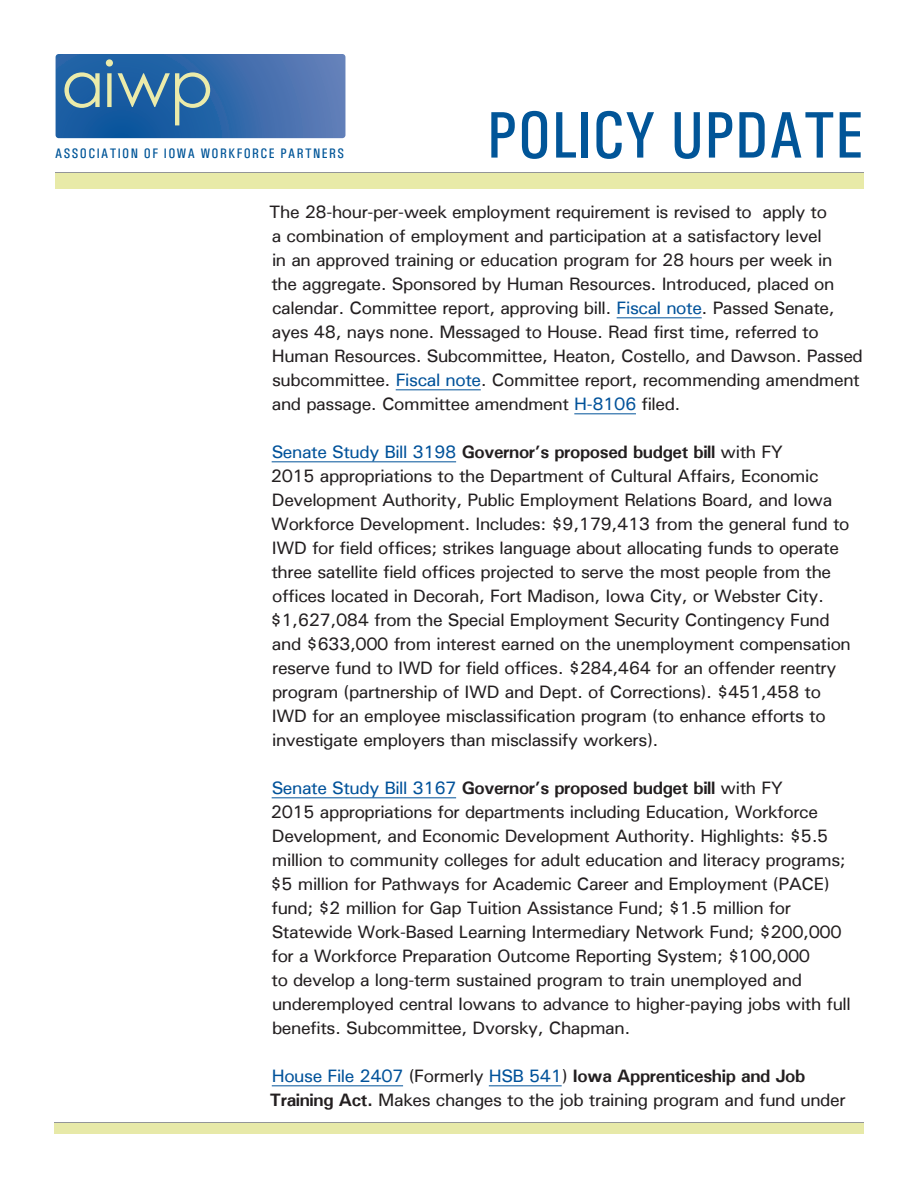
<style>
.page{position:relative;width:918px;height:1188px;background:#fff}
.page>*{position:absolute;margin:0;border:0;box-sizing:border-box;transform-origin:0 0}
.t1{font:66px "Pt Utah Condensed";color:#015598}
.t2{font:18px/24px "Utah";letter-spacing:-.025em;color:#231f20}
.t3{font:13.8px "Pt Utah Condensed";letter-spacing:.1em;color:#015598}
.s1{color:#01529a}
.s2{font-weight:700}
</style>
<div class="page">
<svg style="left:56px;top:54px;width:289px;height:84px;background:#3f71a9"></svg>
<div style="left:56px;top:172px;width:808px;height:16px;background:#e8eaa8"></div>
<hr style="left:56px;top:172px;width:808px;height:1px;background:#939598">
<div style="left:54px;top:1123px;width:810px;height:11px;background:#e7e9a8"></div>
<hr style="left:54px;top:1123px;width:810px;height:1px;background:#939598">
<hr style="left:617px;top:317px;width:85px;height:1px;background:#01529a">
<hr style="left:396px;top:389px;width:85px;height:1px;background:#01529a">
<hr style="left:574px;top:413px;width:62px;height:1px;background:#01529a">
<hr style="left:272px;top:461px;width:184px;height:1px;background:#01529a">
<hr style="left:272px;top:797px;width:184px;height:1px;background:#01529a">
<hr style="left:272px;top:1085px;width:131px;height:1px;background:#01529a">
<hr style="left:489px;top:1085px;width:73px;height:1px;background:#01529a">
<p class="t3" style="left:55px;top:146px;width:290px">ASSOCIATION OF IOWA WORKFORCE PARTNERS</p>
<h1 class="t1" style="left:487px;top:97px;width:378px">POLICY UPDATE</h1>
<p class="t2" style="left:269px;top:200px;width:595px">The 28-hour-per-week employment requirement is revised to apply to<br>a combination of employment and participation at a satisfactory level<br>in an approved training or education program for 28 hours per week in<br>the aggregate. Sponsored by Human Resources. Introduced, placed on calendar. Committee report, approving bill. <span class="s1">Fiscal note</span>. Passed Senate, ayes 48, nays none. Messaged to House. Read first time, referred to Human Resources. Subcommittee, Heaton, Costello, and Dawson. Passed subcommittee. <span class="s1">Fiscal note</span>. Committee report, recommending amendment and passage. Committee amendment <span class="s1">H-8106</span> filed.</p>
<p class="t2" style="left:271px;top:440px;width:582px"><span class="s1">Senate Study Bill 3198</span> <span class="s2">Governor’s proposed budget bill</span> with FY<br>2015 appropriations to the Department of Cultural Affairs, Economic Development Authority, Public Employment Relations Board, and Iowa Workforce Development. Includes: $9,179,413 from the general fund to IWD for field offices; strikes language about allocating funds to operate three satellite field offices projected to serve the most people from the offices located in Decorah, Fort Madison, Iowa City, or Webster City. $1,627,084 from the Special Employment Security Contingency Fund and $633,000 from interest earned on the unemployment compensation reserve fund to IWD for field offices. $284,464 for an offender reentry program (partnership of IWD and Dept. of Corrections). $451,458 to IWD for an employee misclassification program (to enhance efforts to investigate employers than misclassify workers).</p>
<p class="t2" style="left:271px;top:776px;width:582px"><span class="s1">Senate Study Bill 3167</span> <span class="s2">Governor’s proposed budget bill</span> with FY<br>2015 appropriations for departments including Education, Workforce Development, and Economic Development Authority. Highlights: $5.5 million to community colleges for adult education and literacy programs; $5 million for Pathways for Academic Career and Employment (PACE) fund; $2 million for Gap Tuition Assistance Fund; $1.5 million for Statewide Work-Based Learning Intermediary Network Fund; $200,000 for a Workforce Preparation Outcome Reporting System; $100,000<br>to develop a long-term sustained program to train unemployed and underemployed central Iowans to advance to higher-paying jobs with full benefits. Subcommittee, Dvorsky, Chapman.</p>
<p class="t2" style="left:270px;top:1064px;width:577px"><span class="s1">House File 2407</span> (Formerly <span class="s1">HSB 541</span>) <span class="s2">Iowa Apprenticeship and Job<br>Training Act.</span> Makes changes to the job training program and fund under</p>
</div>
